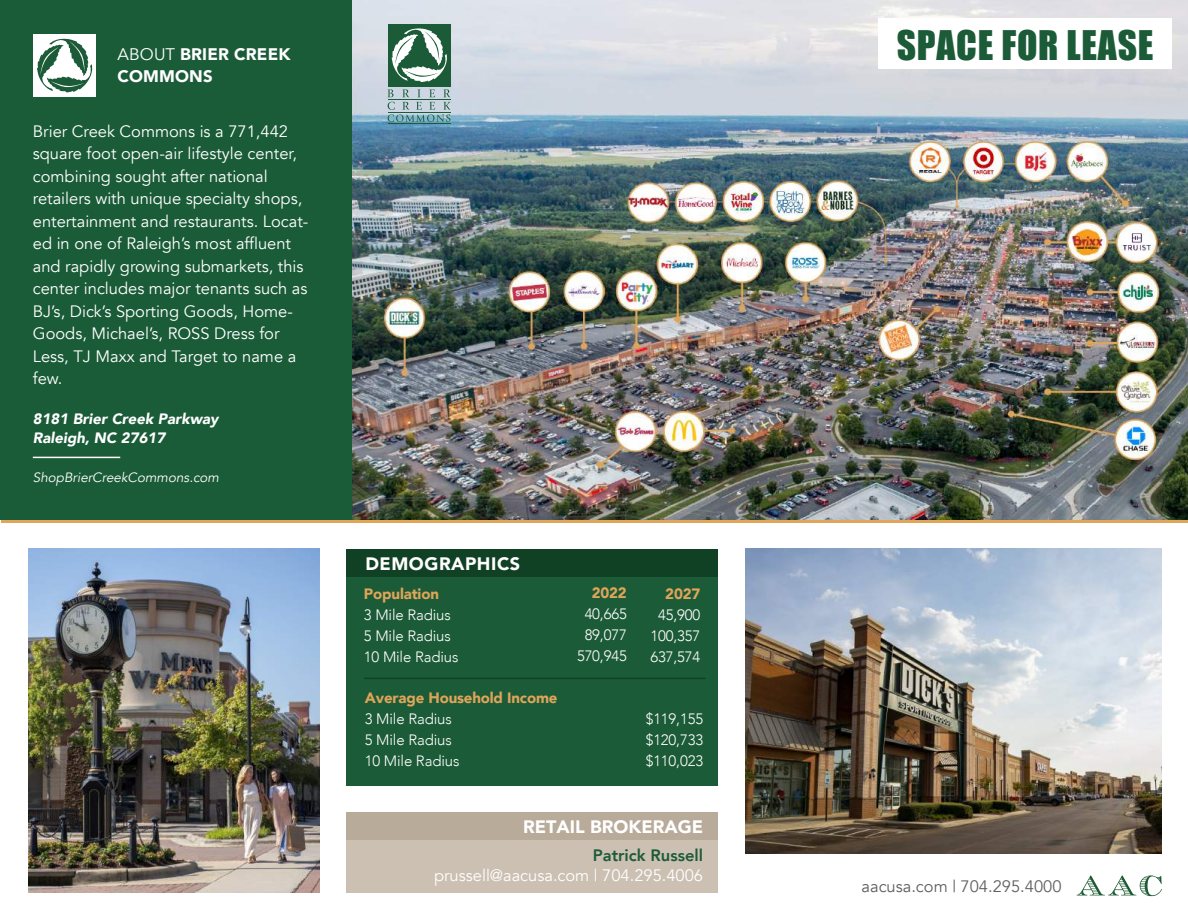
<style>
.page{position:relative;width:1188px;height:918px;background:#fff}
.page>*{position:absolute;margin:0;border:0;box-sizing:border-box;transform-origin:0 0}
.t1{font:37.5px "Impact";letter-spacing:.02em;color:#1c5b38}
.t2{font:900 18px "Avenir";color:#fff}
.t3{font:900 18px "Avenir";letter-spacing:.03em;color:#fff}
.t4{font:900 16.8px/22.5px "Avenir";letter-spacing:.01em;color:#fff}
.t5{font:16.5px/22.5px "Avenir";color:#fff}
.t6{font:16.5px "Avenir";color:#606060}
.t7{font:800 16.5px "Avenir";color:#1c5b38}
.t8{font:300 15px/21px "Avenir";letter-spacing:-.01em;color:#fff;text-align:center}
.t9{font:900 15px "Avenir";letter-spacing:-.01em;color:#dfa559}
.t10{font:italic 900 15px/19.5px "Avenir";color:#fff}
.t11{font:italic 13.5px "Avenir";color:#fff}
.s1{font-weight:400}
</style>
<div class="page">
<img style="left:352px;top:0;width:836px;height:520px">
<div style="left:878px;top:19px;width:293px;height:50px;background:#fff"></div>
<img style="left:745px;top:549px;width:417px;height:305px">
<svg style="left:1077px;top:875px;width:85px;height:21px"></svg>
<div style="left:346px;top:812px;width:372px;height:80px;background:#cbc0b2"></div>
<div style="left:346px;top:549px;width:372px;height:237px;background:#1c5b38"></div>
<div style="left:346px;top:549px;width:372px;height:28px;background:#114125"></div>
<div style="left:346px;top:812px;width:372px;height:28px;background:#b9ab9a"></div>
<hr style="left:1px;top:520px;width:1187px;height:3px;background:#dfa559">
<div style="left:0;top:0;width:352px;height:520px;background:#1a5b38"></div>
<div style="left:388px;top:24px;width:63px;height:63px;background:#1b5b38"></div>
<svg style="left:391px;top:28px;width:56px;height:54px"></svg>
<svg style="left:388px;top:89px;width:63px;height:33px;background:#a6bfc6"></svg>
<hr style="left:388px;top:99px;width:63px;height:1px;background:#1b5b38">
<hr style="left:388px;top:112px;width:63px;height:1px;background:#1b5b38">
<hr style="left:388px;top:124px;width:63px;height:1px;background:#1b5b38">
<div style="left:33px;top:34px;width:63px;height:63px;background:#fff"></div>
<svg style="left:37px;top:38px;width:56px;height:55px"></svg>
<hr style="left:33px;top:457px;width:87px;height:1px;background:#fff">
<img style="left:28px;top:549px;width:291px;height:343px">
<p class="t4" style="left:117px;top:42px;width:175px"><span class="s1">ABOUT</span> BRIER CREEK<br>COMMONS</p>
<p class="t5" style="left:33px;top:120px;width:277px">Brier Creek Commons is a 771,442 square foot open-air lifestyle center, combining sought after national retailers with unique specialty shops, entertainment and restaurants. Locat&shy;ed in one of Raleigh’s most affluent and rapidly growing submarkets, this center includes major tenants such as BJ’s, Dick’s Sporting Goods, Home-Goods, Michael’s, ROSS Dress for Less, TJ Maxx and Target to name a few.</p>
<p class="t10" style="left:33px;top:408px;width:187px">8181 Brier Creek Parkway<br>Raleigh, NC 27617</p>
<p class="t11" style="left:33px;top:469px;width:188px">ShopBrierCreekCommons.com</p>
<p class="t3" style="left:365px;top:548px;width:156px">DEMOGRAPHICS</p>
<p class="t9" style="left:364px;top:581px;width:77px">Population</p>
<p class="t8" style="left:364px;top:604px;width:96px;text-align:left">3 Mile Radius<br>5 Mile Radius<br>10 Mile Radius</p>
<p class="t9" style="left:592px;top:580px;width:37px">2022</p>
<p class="t8" style="left:577px;top:604px;width:51px">40,665<br>89,077<br>570,945</p>
<p class="t9" style="left:665px;top:581px;width:37px">2027</p>
<p class="t8" style="left:651px;top:604px;width:51px">45,900<br>100,357<br>637,574</p>
<p class="t9" style="left:365px;top:685px;width:194px">Average Household Income</p>
<p class="t8" style="left:365px;top:708px;width:96px;text-align:left">3 Mile Radius<br>5 Mile Radius<br>10 Mile Radius</p>
<p class="t8" style="left:646px;top:708px;width:59px;text-align:justify">$119,155 $120,733 $110,023</p>
<p class="t2" style="left:523px;top:811px;width:181px">RETAIL BROKERAGE</p>
<p class="t7" style="left:593px;top:843px;width:112px">Patrick Russell</p>
<p class="t5" style="left:434px;top:864px;width:271px">prussell@aacusa.com | 704.295.4006</p>
<h1 class="t1" style="left:897px;top:16px;width:258px">SPACE FOR LEASE</h1>
<p class="t6" style="left:862px;top:877px;width:201px">aacusa.com | 704.295.4000</p>
</div>
